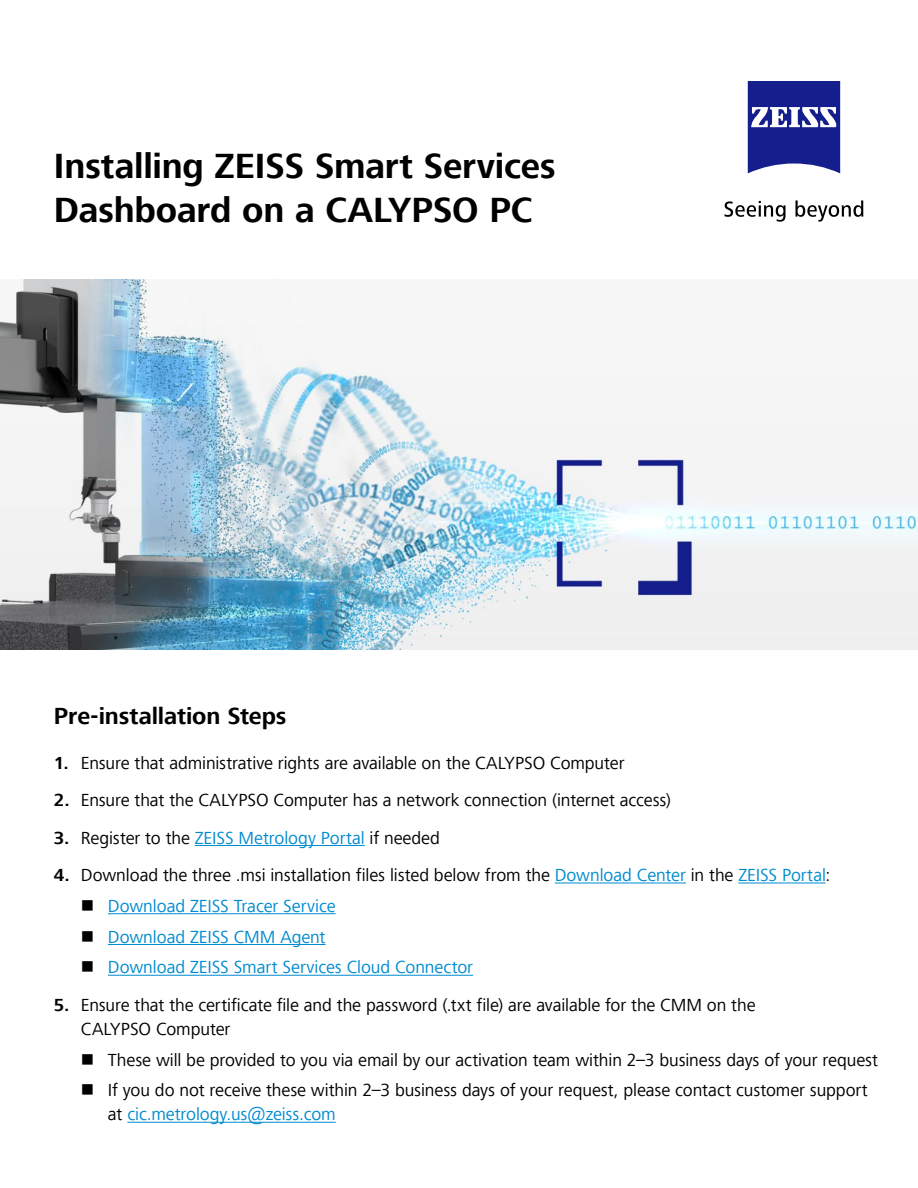
<style>
.page{position:relative;width:918px;height:1188px;background:#fff}
.page>*{position:absolute;margin:0;border:0;box-sizing:border-box;transform-origin:0 0}
.t1{font:700 36px/43.2px "ZEISS Frutiger Next W1 G";letter-spacing:-.005em;color:#000}
.t2{font:700 24px "ZEISS Frutiger Next W1 G";letter-spacing:-.005em;color:#000}
.t3{font:18px/24px "ZEISS Frutiger Next W1 G";letter-spacing:-.005em;color:#000}
.t4{font:18px/30.8px "ZEISS Frutiger Next W1 G";letter-spacing:-.005em;color:#008bd0}
.s1{font-weight:700}
.s2{color:#008bd0}
.s3{font-weight:700;color:#000}
.s4{color:#000}
</style>
<div class="page">
<svg style="left:748px;top:81px;width:92px;height:92px"></svg>
<svg style="left:725px;top:201px;width:61px;height:21px"></svg>
<svg style="left:796px;top:200px;width:67px;height:22px"></svg>
<img style="left:0;top:280px;width:918px;height:369px">
<hr style="left:195px;top:845px;width:170px;height:1px;background:#008bd0">
<hr style="left:555px;top:883px;width:131px;height:1px;background:#008bd0">
<hr style="left:738px;top:883px;width:88px;height:1px;background:#008bd0">
<hr style="left:108px;top:913px;width:228px;height:1px;background:#008bd0">
<hr style="left:108px;top:944px;width:218px;height:1px;background:#008bd0">
<hr style="left:108px;top:975px;width:365px;height:1px;background:#008bd0">
<hr style="left:127px;top:1122px;width:209px;height:1px;background:#008bd0">
<h1 class="t1" style="left:54px;top:146px;width:503px">Installing ZEISS Smart Services<br>Dashboard on a CALYPSO PC</h1>
<h2 class="t2" style="left:54px;top:703px;width:234px">Pre-installation Steps</h2>
<p class="t3" style="left:54px;top:751px;width:572px"><span class="s1">1.</span> Ensure that administrative rights are available on the CALYPSO Computer</p>
<p class="t3" style="left:54px;top:789px;width:619px"><span class="s1">2.</span> Ensure that the CALYPSO Computer has a network connection (internet access)</p>
<p class="t3" style="left:54px;top:826px;width:388px"><span class="s1">3.</span> Register to the <span class="s2">ZEISS Metrology Portal</span> if needed</p>
<p class="t4" style="left:108px;top:860px;width:724px;text-indent:-54px"><span class="s3">4.</span> <span class="s4">Download the three .msi installation files listed below from the</span> Download Center <span class="s4">in the</span> ZEISS Portal<span class="s4">:<br></span>Download ZEISS Tracer Service<br>Download ZEISS CMM Agent<br>Download ZEISS Smart Services Cloud Connector</p>
<p class="t3" style="left:81px;top:993px;width:676px;text-indent:-27px"><span class="s1">5.</span> Ensure that the certificate file and the password (.txt file) are available for the CMM on the<br>CALYPSO Computer</p>
<p class="t3" style="left:108px;top:1045px;width:772px;line-height:30.8px">These will be provided to you via email by our activation team within 2–3 business days of your request<br>If you do not receive these within 2–3 business days of your request, please contact customer support</p>
<p class="t4" style="left:108px;top:1100px;width:229px"><span class="s4">at</span> cic.metrology.us@zeiss.com</p>
</div>
